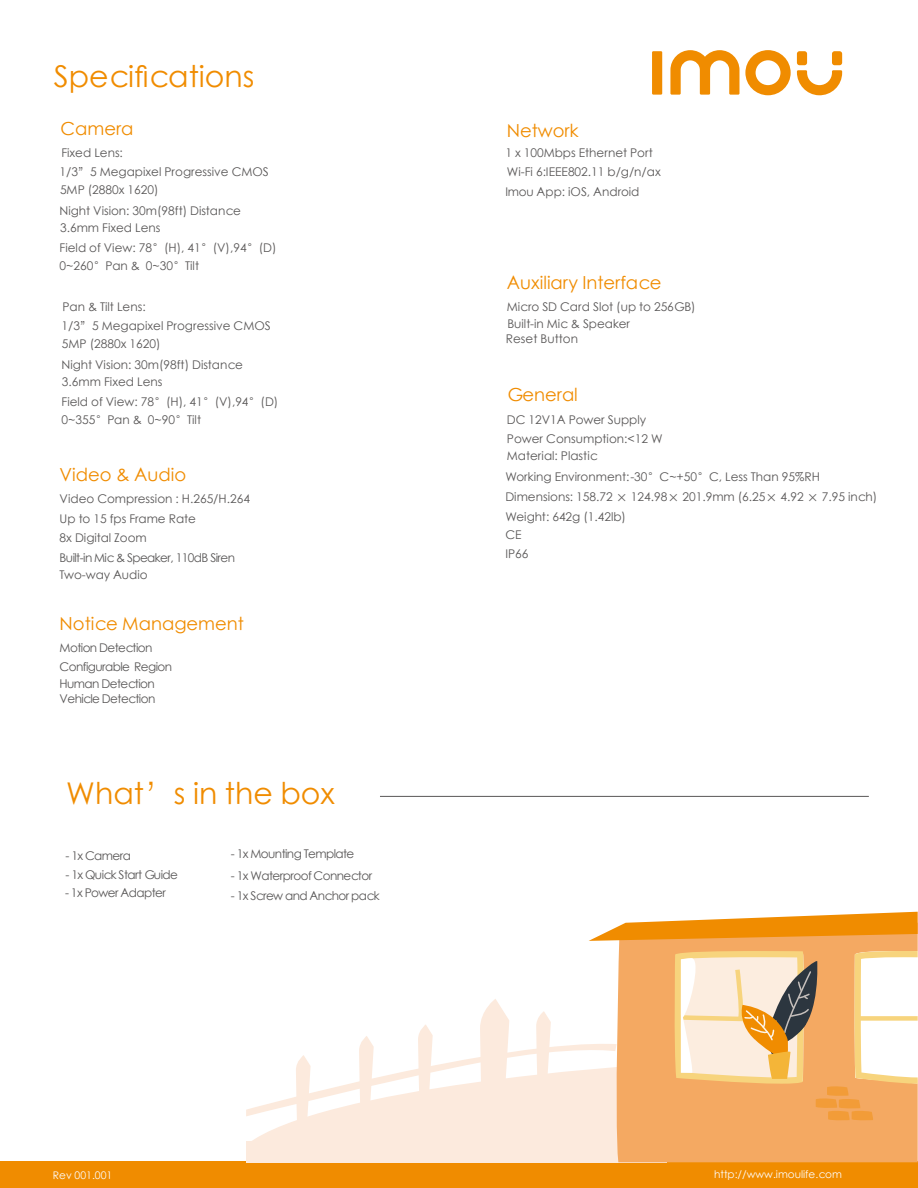
<style>
.page{position:relative;width:918px;height:1188px;background:#fff}
.page>*{position:absolute;margin:0;border:0;box-sizing:border-box;transform-origin:0 0}
.t1{font:30px "ST Xihei";color:#f08c00}
.t2{font:18px "ST Xihei";color:#f08c00}
.t3{font:12px/19.5px "ST Xihei";color:#595757}
.t4{font:12px/18.8px "ST Xihei";letter-spacing:-.05em;color:#595757}
.t5{font:10.5px "ST Xihei";color:#fdfdfe}
</style>
<div class="page">
<div style="left:0;top:1161px;width:918px;height:27px;background:#f08c00"></div>
<hr style="left:380px;top:796px;width:489px;height:1px;background:#595757">
<div style="left:652px;top:51px;width:10px;height:44px;background:#f08c00"></div>
<div style="left:797px;top:51px;width:10px;height:14px;background:#f08c00;border-radius:3px"></div>
<div style="left:832px;top:51px;width:10px;height:14px;background:#f08c00;border-radius:3px"></div>
<svg style="left:797px;top:70px;width:45px;height:26px"></svg>
<svg style="left:670px;top:50px;width:121px;height:45px"></svg>
<div style="left:246px;top:1141px;width:421px;height:22px;background:#fceadd"></div>
<div style="left:617px;top:1148px;width:301px;height:14px;background:#f4a962"></div>
<svg style="left:246px;top:912px;width:672px;height:236px"></svg>
<h1 class="t1" style="left:54px;top:55px;width:202px">Specifications</h1>
<h2 class="t2" style="left:61px;top:116px;width:74px">Camera</h2>
<p class="t3" style="left:61px;top:143px;width:63px">Fixed Lens:</p>
<p class="t3" style="left:60px;top:162px;width:211px">1/3”5 Megapixel Progressive CMOS</p>
<p class="t3" style="left:60px;top:179px;width:183px;line-height:20.5px">5MP (2880x 1620)<br>Night Vision: 30m(98ft) Distance</p>
<p class="t3" style="left:60px;top:218px;width:102px">3.6mm Fixed Lens</p>
<p class="t3" style="left:60px;top:238px;width:218px">Field of View: 78°(H), 41°(V),94°(D)</p>
<p class="t3" style="left:60px;top:256px;width:141px">0~260°Pan &amp; 0~30°Tilt</p>
<p class="t3" style="left:62px;top:297px;width:85px">Pan &amp; Tilt Lens:</p>
<p class="t3" style="left:62px;top:315px;width:211px">1/3”5 Megapixel Progressive CMOS</p>
<p class="t3" style="left:62px;top:333px;width:183px;line-height:20.5px">5MP (2880x 1620)<br>Night Vision: 30m(98ft) Distance</p>
<p class="t3" style="left:62px;top:371px;width:102px">3.6mm Fixed Lens</p>
<p class="t3" style="left:62px;top:392px;width:218px;line-height:18.3px">Field of View: 78°(H), 41°(V),94°(D)<br>0~355°Pan &amp; 0~90°Tilt</p>
<h2 class="t2" style="left:60px;top:461px;width:128px">Video &amp; Audio</h2>
<p class="t3" style="left:60px;top:489px;width:192px">Video Compression : H.265/H.264<br>Up to 15 fps Frame Rate<br>8x Digital Zoom<br>Built-in Mic &amp; Speaker, 110dB Siren</p>
<p class="t3" style="left:60px;top:565px;width:90px">Two-way Audio</p>
<h2 class="t2" style="left:60px;top:610px;width:186px">Notice Management</h2>
<p class="t4" style="left:60px;top:638px;width:114px">Motion Detection<br>Configurable Region</p>
<p class="t4" style="left:60px;top:676px;width:97px;line-height:14.5px">Human Detection<br>Vehicle Detection</p>
<h1 class="t1" style="left:66px;top:772px;width:270px">What’s in the box</h1>
<p class="t4" style="left:66px;top:846px;width:67px">- 1x Camera</p>
<p class="t4" style="left:66px;top:865px;width:114px">- 1x Quick Start Guide</p>
<p class="t4" style="left:65px;top:883px;width:102px">- 1x Power Adapter</p>
<p class="t4" style="left:231px;top:844px;width:125px">- 1x Mounting Template</p>
<p class="t4" style="left:231px;top:866px;width:143px">- 1x Waterproof Connector</p>
<p class="t4" style="left:231px;top:886px;width:150px">- 1x Screw and Anchor pack</p>
<h2 class="t2" style="left:507px;top:118px;width:74px">Network</h2>
<p class="t3" style="left:507px;top:162px;width:155px">Wi-Fi 6:IEEE802.11 b/g/n/ax</p>
<p class="t3" style="left:505px;top:143px;width:149px">1 x 100Mbps Ethernet Port</p>
<p class="t3" style="left:505px;top:182px;width:136px">Imou App: iOS, Android</p>
<h2 class="t2" style="left:507px;top:270px;width:156px">Auxiliary Interface</h2>
<p class="t3" style="left:507px;top:297px;width:190px">Micro SD Card Slot (up to 256GB)</p>
<p class="t3" style="left:506px;top:329px;width:74px">Reset Button</p>
<p class="t3" style="left:507px;top:314px;width:124px">Built-in Mic &amp; Speaker</p>
<h2 class="t2" style="left:507px;top:382px;width:73px">General</h2>
<p class="t3" style="left:507px;top:410px;width:157px;line-height:18.8px">DC 12V1A Power Supply<br>Power Consumption:&lt;12 W</p>
<p class="t3" style="left:505px;top:467px;width:316px">Working Environment:-30°C~+50°C, Less Than 95%RH</p>
<p class="t3" style="left:507px;top:446px;width:92px">Material: Plastic</p>
<p class="t3" style="left:505px;top:487px;width:373px">Dimensions: 158.72 × 124.98× 201.9mm (6.25× 4.92 × 7.95 inch)<br>Weight: 642g (1.42lb)</p>
<p class="t3" style="left:505px;top:524px;width:18px">CE</p>
<p class="t3" style="left:505px;top:543px;width:25px">IP66</p>
<p class="t5" style="left:53px;top:1168px;width:61px">Rev 001.001</p>
<p class="t5" style="left:714px;top:1167px;width:129px">http://www.imoulife.com</p>
</div>
